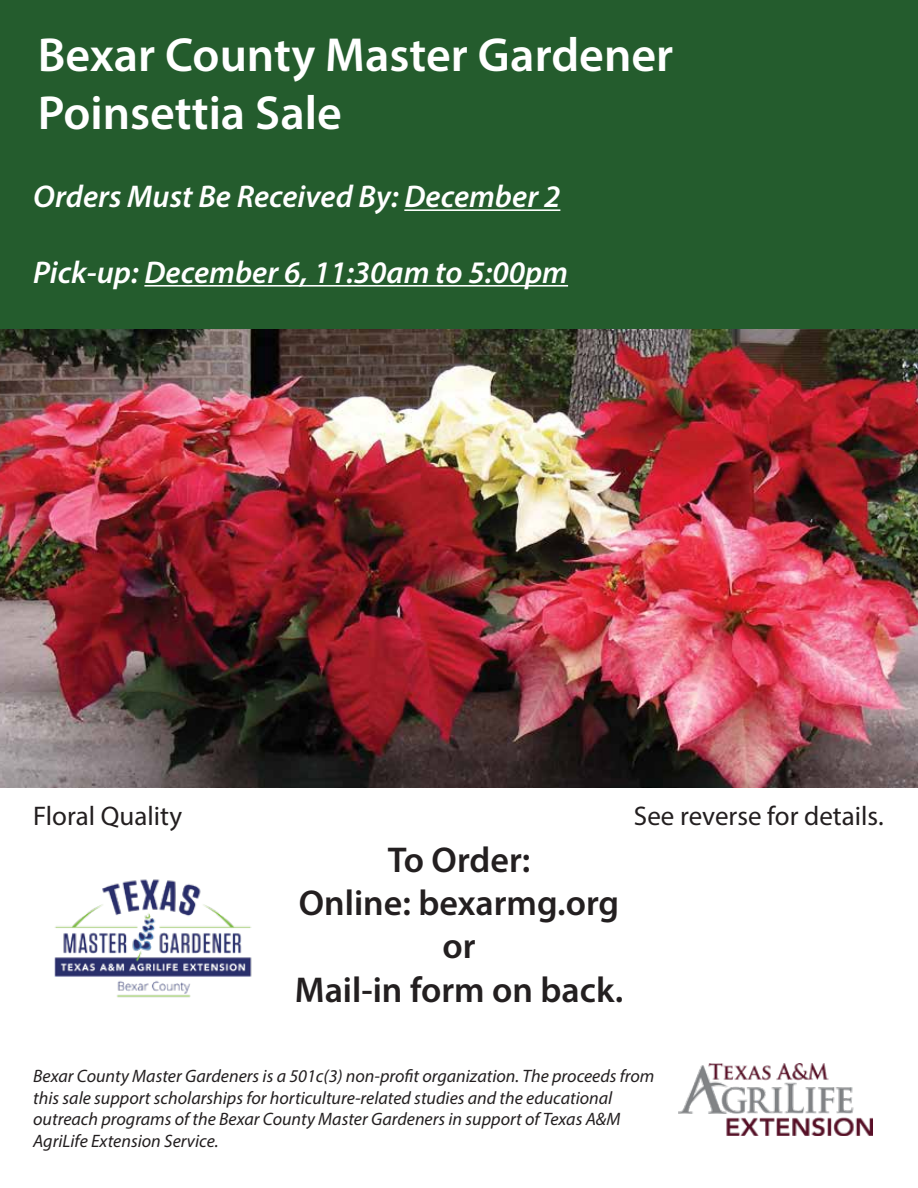
<style>
.page{position:relative;width:918px;height:1188px;background:#fff}
.page>*{position:absolute;margin:0;border:0;box-sizing:border-box;transform-origin:0 0}
.t1{font:600 48px/57.6px "Myriad Pro";color:#fff}
.t2{font:600 36px/43.2px "Myriad Pro";color:#231f20;text-align:center}
.t3{font:italic 600 31.5px "Myriad Pro";color:#fff}
.t4{font:27px "Myriad Pro";color:#231f20}
.t5{font:italic 18px/21.6px "Myriad Pro";color:#231f20}
</style>
<div class="page">
<div style="left:0;top:0;width:918px;height:341px;background:#245c2d"></div>
<img style="left:0;top:330px;width:918px;height:458px">
<hr style="left:404px;top:209px;width:156px;height:2px;background:#fff">
<hr style="left:144px;top:285px;width:424px;height:2px;background:#fff">
<img style="left:54px;top:879px;width:198px;height:119px">
<img style="left:678px;top:1064px;width:195px;height:71px">
<h1 class="t1" style="left:38px;top:25px;width:637px">Bexar County Master Gardener<br>Poinsettia Sale</h1>
<h3 class="t3" style="left:33px;top:176px;width:529px">Orders Must Be Received By: December 2</h3>
<h3 class="t3" style="left:33px;top:252px;width:536px">Pick-up: December 6, 11:30am to 5:00pm</h3>
<h3 class="t4" style="left:33px;top:799px;width:150px">Floral Quality</h3>
<h2 class="t2" style="left:295px;top:837px;width:330px">To Order:<br>Online: bexarmg.org or<br>Mail-in form on back.</h2>
<h3 class="t4" style="left:634px;top:799px;width:251px">See reverse for details.</h3>
<p class="t5" style="left:33px;top:1065px;width:623px">Bexar County Master Gardeners is a 501c(3) non-profit organization. The proceeds from this sale support scholarships for horticulture-related studies and the educational outreach programs of the Bexar County Master Gardeners in support of Texas A&amp;M AgriLife Extension Service.</p>
</div>
